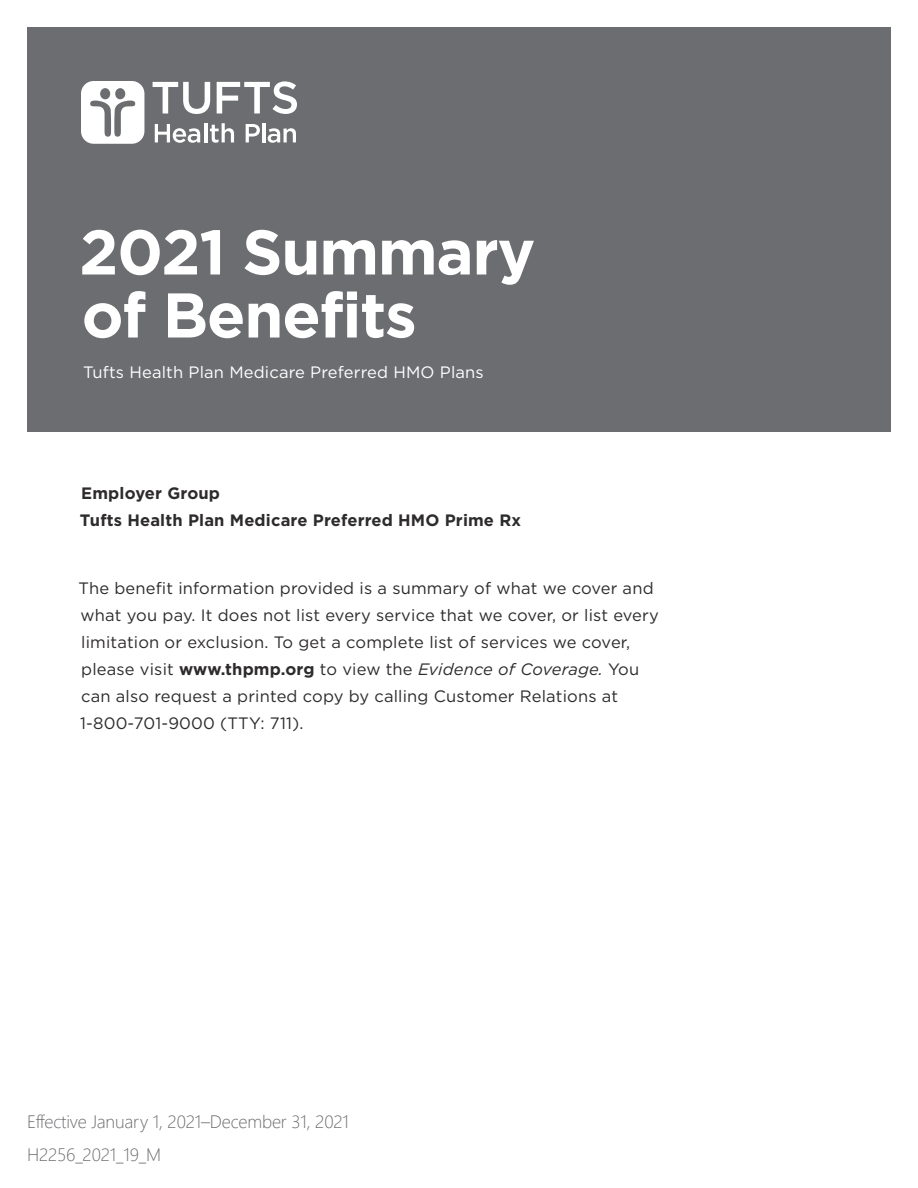
<style>
.page{position:relative;width:918px;height:1188px;background:#fff}
.page>*{position:absolute;margin:0;border:0;box-sizing:border-box;transform-origin:0 0}
.t1{font:700 63px/63px "Gotham";letter-spacing:-.02em;color:#fff}
.Disclaimer__No_Rule{font:300 18px "Segoe UI";letter-spacing:-.01em;color:#6c6d70}
.Body_Gotham{font:16.5px/27px "Gotham";letter-spacing:.01em;color:#2e2b2c}
.Body_Gotham-2{font:700 16.5px "Gotham";letter-spacing:.01em;color:#2e2b2c}
.Subtitle{font:16.5px "Gotham";letter-spacing:.01em;color:#fff}
.s1{font-weight:700}
.s2{font-style:italic}
</style>
<div class="page">
<div style="left:27px;top:27px;width:864px;height:405px;background:#6c6d70"></div>
<svg style="left:153px;top:82px;width:57px;height:32px"></svg>
<svg style="left:217px;top:81px;width:80px;height:33px"></svg>
<svg style="left:155px;top:124px;width:45px;height:19px"></svg>
<hr style="left:204px;top:123px;width:3px;height:19px;background:#fff">
<svg style="left:210px;top:123px;width:24px;height:20px"></svg>
<svg style="left:246px;top:124px;width:14px;height:18px"></svg>
<hr style="left:262px;top:123px;width:3px;height:19px;background:#fff">
<svg style="left:268px;top:128px;width:28px;height:15px"></svg>
<svg style="left:81px;top:81px;width:63px;height:63px"></svg>
<p class="t1" style="left:79px;top:220px;width:458px">2021 Summary of Benefits</p>
<p class="Subtitle" style="left:83px;top:362px;width:402px">Tufts Health Plan Medicare Preferred HMO Plans</p>
<p class="Body_Gotham-2" style="left:81px;top:482px;width:140px">Employer Group</p>
<p class="Body_Gotham-2" style="left:80px;top:509px;width:443px">Tufts Health Plan Medicare Preferred HMO Prime Rx</p>
<p class="Body_Gotham" style="left:79px;top:574px;width:582px">The benefit information provided is a summary of what we cover and what you pay. It does not list every service that we cover, or list every limitation or exclusion. To get a complete list of services we cover, please visit <span class="s1">www.thpmp.org</span> to view the <span class="s2">Evidence of Coverage.</span> You can also request a printed copy by calling Customer Relations at 1-800-701-9000 (TTY: 711).</p>
<p class="Disclaimer__No_Rule" style="left:27px;top:1105px;width:324px">Effective January 1, 2021–December 31, 2021</p>
<p class="Disclaimer__No_Rule" style="left:27px;top:1138px;width:136px">H2256_2021_19_M</p>
</div>
